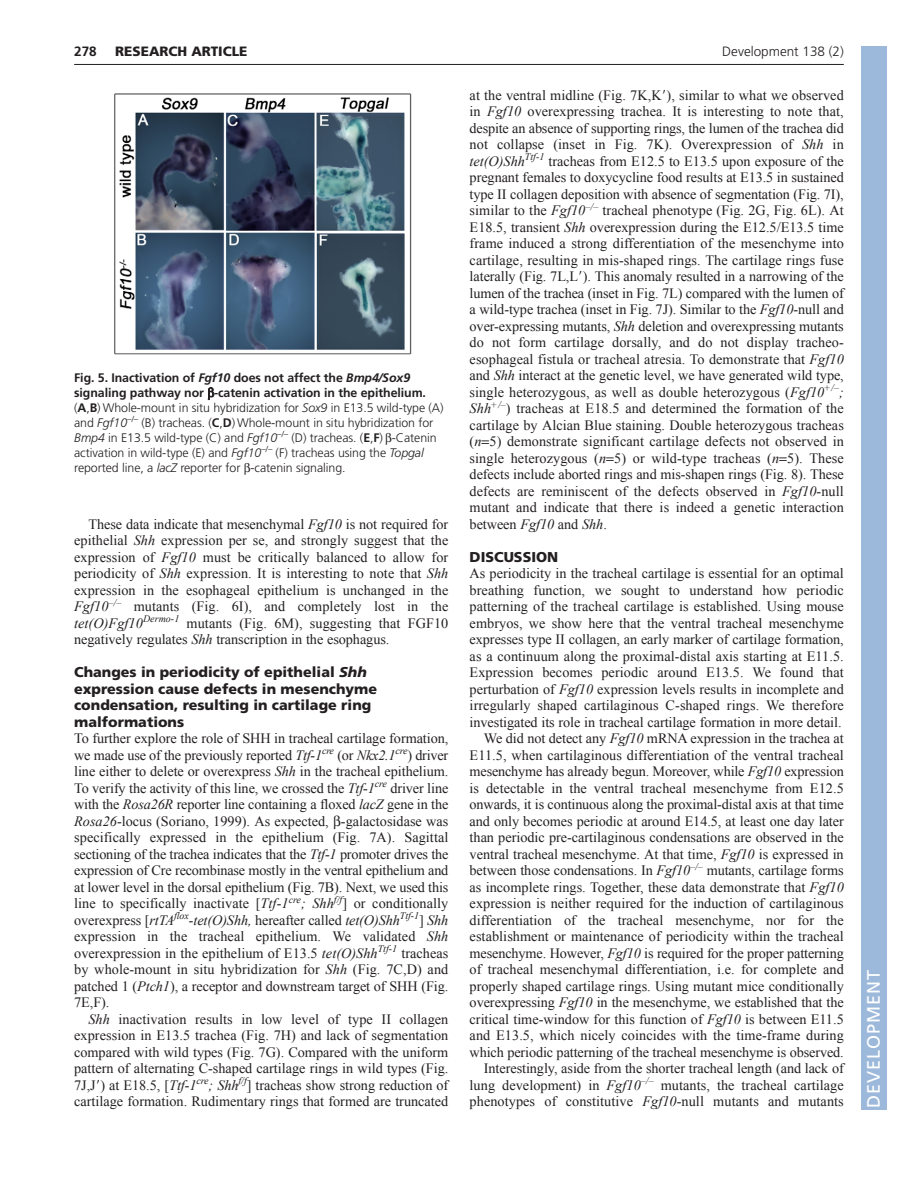
<style>
.page{position:relative;width:918px;height:1188px;background:#fff}
.page>*{position:absolute;margin:0;border:0;box-sizing:border-box;transform-origin:0 0}
.t1{font:18px "Frutiger LT Std";letter-spacing:.055em;color:#fff}
.t2{font:14.25px/16.5px "Times New Roman";color:#231f20;text-align:justify}
.t3{font:900 14.25px/16.5px "Frutiger LT Std";color:#231f20}
.t4{font:300 13.5px "Frutiger LT Std";color:#231f20}
.t5{font:900 13.5px "Frutiger LT Std";color:#231f20}
.t6{font:700 13.5px "Frutiger LT Std";color:#231f20}
.t7{font:300 12.3px/15px "Frutiger LT Std";letter-spacing:-.005em;color:#231f20}
.s1{font-weight:700}
.s2{font-weight:700;font-style:italic}
.s3{font-style:italic}
.s4{font-family:"Mathematical Pi One"}
</style>
<div class="page">
<hr style="left:74px;top:64px;width:770px;height:1px;background:#231f20">
<img style="left:114px;top:93px;width:298px;height:262px">
<div style="left:861px;top:46px;width:25px;height:1064px;background:#9cb9db"></div>
<p class="t6" style="left:74px;top:46px;width:24px">278</p>
<p class="t5" style="left:115px;top:46px;width:134px">RESEARCH ARTICLE</p>
<p class="t4" style="left:722px;top:46px;width:123px">Development 138 (2)</p>
<p class="t7" style="left:74px;top:371px;width:371px"><span class="s1">Fig. 5. Inactivation of</span> <span class="s2">Fgf10</span> <span class="s1">does not affect the</span> <span class="s2">Bmp4/Sox9 </span><span class="s1">signaling pathway nor -catenin activation in the epithelium. </span>(<span class="s1">A</span>,<span class="s1">B</span>) Whole-mount in situ hybridization for <span class="s3">Sox9</span> in E13.5 wild-type (A) and <span class="s3">Fgf10</span><sup>–/–</sup> (B) tracheas. (<span class="s1">C</span>,<span class="s1">D</span>) Whole-mount in situ hybridization for <span class="s3">Bmp4</span> in E13.5 wild-type (C) and <span class="s3">Fgf10</span><sup>–/–</sup> (D) tracheas. (<span class="s1">E</span>,<span class="s1">F</span>) -Catenin activation in wild-type (E) and <span class="s3">Fgf10</span><sup>–/–</sup> (F) tracheas using the <span class="s3">Topgal </span>reported line, a <span class="s3">lacZ</span> reporter for -catenin signaling.</p>
<p class="t2" style="left:74px;top:516px;width:376px;text-indent:14px">These data indicate that mesenchymal <span class="s3">Fgf10</span> is not required for epithelial <span class="s3">Shh</span> expression per se, and strongly suggest that the expression of <span class="s3">Fgf10</span> must be critically balanced to allow for periodicity of <span class="s3">Shh</span> expression. It is interesting to note that <span class="s3">Shh </span>expression in the esophageal epithelium is unchanged in the <span class="s3">Fgf10</span><sup>–/–</sup> mutants (Fig. 6I), and completely lost in the <span class="s3">tet(O)Fgf10</span><sup>Dermo-1</sup> mutants (Fig. 6M), suggesting that FGF10 negatively regulates <span class="s3">Shh</span> transcription in the esophagus.</p>
<p class="t3" style="left:74px;top:665px;width:304px">Changes in periodicity of epithelial <span class="s3">Shh </span>expression cause defects in mesenchyme condensation, resulting in cartilage ring malformations</p>
<p class="t2" style="left:74px;top:730px;width:376px">To further explore the role of SHH in tracheal cartilage formation, we made use of the previously reported <span class="s3">Ttf-1</span><sup>cre</sup> (or <span class="s3">Nkx2.1</span><sup>cre</sup>) driver line either to delete or overexpress <span class="s3">Shh</span> in the tracheal epithelium.<br>To verify the activity of this line, we crossed the <span class="s3">Ttf-1</span><sup>cre</sup> driver line with the <span class="s3">Rosa26R</span> reporter line containing a floxed <span class="s3">lacZ</span> gene in the <span class="s3">Rosa26</span>-locus (Soriano, 1999). As expected, -galactosidase was specifically expressed in the epithelium (Fig. 7A). Sagittal sectioning of the trachea indicates that the <span class="s3">Ttf-1</span> promoter drives the expression of Cre recombinase mostly in the ventral epithelium and at lower level in the dorsal epithelium (Fig. 7B). Next, we used this line to specifically inactivate [<span class="s3">Ttf-1</span><sup>cre</sup><span class="s3">; Shh</span><sup>f/f</sup>] or conditionally overexpress [<span class="s3">rtTA</span><sup>flox</sup><span class="s3">-tet(O)Shh,</span> hereafter called <span class="s3">tet(O)Shh</span><sup>Ttf-1</sup>] <span class="s3">Shh </span>expression in the tracheal epithelium. We validated <span class="s3">Shh </span>overexpression in the epithelium of E13.5 <span class="s3">tet(O)Shh</span><sup>Ttf-1</sup> tracheas by whole-mount in situ hybridization for <span class="s3">Shh</span> (Fig. 7C,D) and patched 1 (<span class="s3">Ptch1</span>), a receptor and downstream target of SHH (Fig.<br>7E,F).</p>
<p class="t2" style="left:74px;top:1011px;width:376px;text-indent:14px"><span class="s3">Shh</span> inactivation results in low level of type II collagen expression in E13.5 trachea (Fig. 7H) and lack of segmentation compared with wild types (Fig. 7G). Compared with the uniform pattern of alternating C-shaped cartilage rings in wild types (Fig.<br>7J,J<span class="s4">-</span>) at E18.5, [<span class="s3">Ttf-1</span><sup>cre</sup><span class="s3">; Shh</span><sup>f/f</sup>] tracheas show strong reduction of cartilage formation. Rudimentary rings that formed are truncated</p>
<p class="t2" style="left:470px;top:87px;width:376px">at the ventral midline (Fig. 7K,K<span class="s4">-</span>), similar to what we observed in <span class="s3">Fgf10</span> overexpressing trachea. It is interesting to note that, despite an absence of supporting rings, the lumen of the trachea did not collapse (inset in Fig. 7K). Overexpression of <span class="s3">Shh</span> in <span class="s3">tet(O)Shh</span><sup>Ttf-1</sup> tracheas from E12.5 to E13.5 upon exposure of the pregnant females to doxycycline food results at E13.5 in sustained type II collagen deposition with absence of segmentation (Fig. 7I), similar to the <span class="s3">Fgf10</span><sup>–/–</sup> tracheal phenotype (Fig. 2G, Fig. 6L). At E18.5, transient <span class="s3">Shh</span> overexpression during the E12.5/E13.5 time frame induced a strong differentiation of the mesenchyme into cartilage, resulting in mis-shaped rings. The cartilage rings fuse laterally (Fig. 7L,L<span class="s4">-</span>). This anomaly resulted in a narrowing of the lumen of the trachea (inset in Fig. 7L) compared with the lumen of a wild-type trachea (inset in Fig. 7J). Similar to the <span class="s3">Fgf10</span>-null and over-expressing mutants, <span class="s3">Shh</span> deletion and overexpressing mutants do not form cartilage dorsally, and do not display tracheo&shy;esophageal fistula or tracheal atresia. To demonstrate that <span class="s3">Fgf10 </span>and <span class="s3">Shh</span> interact at the genetic level, we have generated wild type, single heterozygous, as well as double heterozygous (<span class="s3">Fgf10</span><sup>+/–</sup><span class="s3">; Shh</span><sup>+/–</sup>) tracheas at E18.5 and determined the formation of the cartilage by Alcian Blue staining. Double heterozygous tracheas (<span class="s3">n</span> 5) demonstrate significant cartilage defects not observed in single heterozygous (<span class="s3">n</span> 5) or wild-type tracheas (<span class="s3">n</span> 5). These defects include aborted rings and mis-shapen rings (Fig. 8). These defects are reminiscent of the defects observed in <span class="s3">Fgf10</span>-null mutant and indicate that there is indeed a genetic interaction between <span class="s3">Fgf10</span> and <span class="s3">Shh</span>.</p>
<p class="t3" style="left:470px;top:550px;width:90px">DISCUSSION</p>
<p class="t2" style="left:470px;top:565px;width:376px;text-align:right">As periodicity in the tracheal cartilage is essential for an optimal breathing function, we sought to understand how periodic patterning of the tracheal cartilage is established. Using mouse embryos, we show here that the ventral tracheal mesenchyme expresses type II collagen, an early marker of cartilage formation, as a continuum along the proximal-distal axis starting at E11.5.<br>Expression becomes periodic around E13.5. We found that perturbation of <span class="s3">Fgf10</span> expression levels results in incomplete and irregularly shaped cartilaginous C-shaped rings. We therefore investigated its role in tracheal cartilage formation in more detail.<br>We did not detect any <span class="s3">Fgf10</span> mRNA expression in the trachea at E11.5, when cartilaginous differentiation of the ventral tracheal mesenchyme has already begun. Moreover, while <span class="s3">Fgf10</span> expression is detectable in the ventral tracheal mesenchyme from E12.5 onwards, it is continuous along the proximal-distal axis at that time and only becomes periodic at around E14.5, at least one day later than periodic pre-cartilaginous condensations are observed in the ventral tracheal mesenchyme. At that time, <span class="s3">Fgf10</span> is expressed in between those condensations. In <span class="s3">Fgf10</span><sup>–/–</sup> mutants, cartilage forms as incomplete rings. Together, these data demonstrate that <span class="s3">Fgf10 </span>expression is neither required for the induction of cartilaginous differentiation of the tracheal mesenchyme, nor for the establishment or maintenance of periodicity within the tracheal mesenchyme. However, <span class="s3">Fgf10</span> is required for the proper patterning of tracheal mesenchymal differentiation, i.e. for complete and properly shaped cartilage rings. Using mutant mice conditionally overexpressing <span class="s3">Fgf10</span> in the mesenchyme, we established that the critical time-window for this function of <span class="s3">Fgf10</span> is between E11.5 and E13.5, which nicely coincides with the time-frame during which periodic patterning of the tracheal mesenchyme is observed.<br>Interestingly, aside from the shorter tracheal length (and lack of lung development) in <span class="s3">Fgf10</span><sup>–/–</sup> mutants, the tracheal cartilage phenotypes of constitutive <span class="s3">Fgf10</span>-null mutants and mutants</p>
<p class="t1" style="left:863px;top:1108px;width:140px;rotate:-90deg">DEVELOPMENT</p>
</div>
